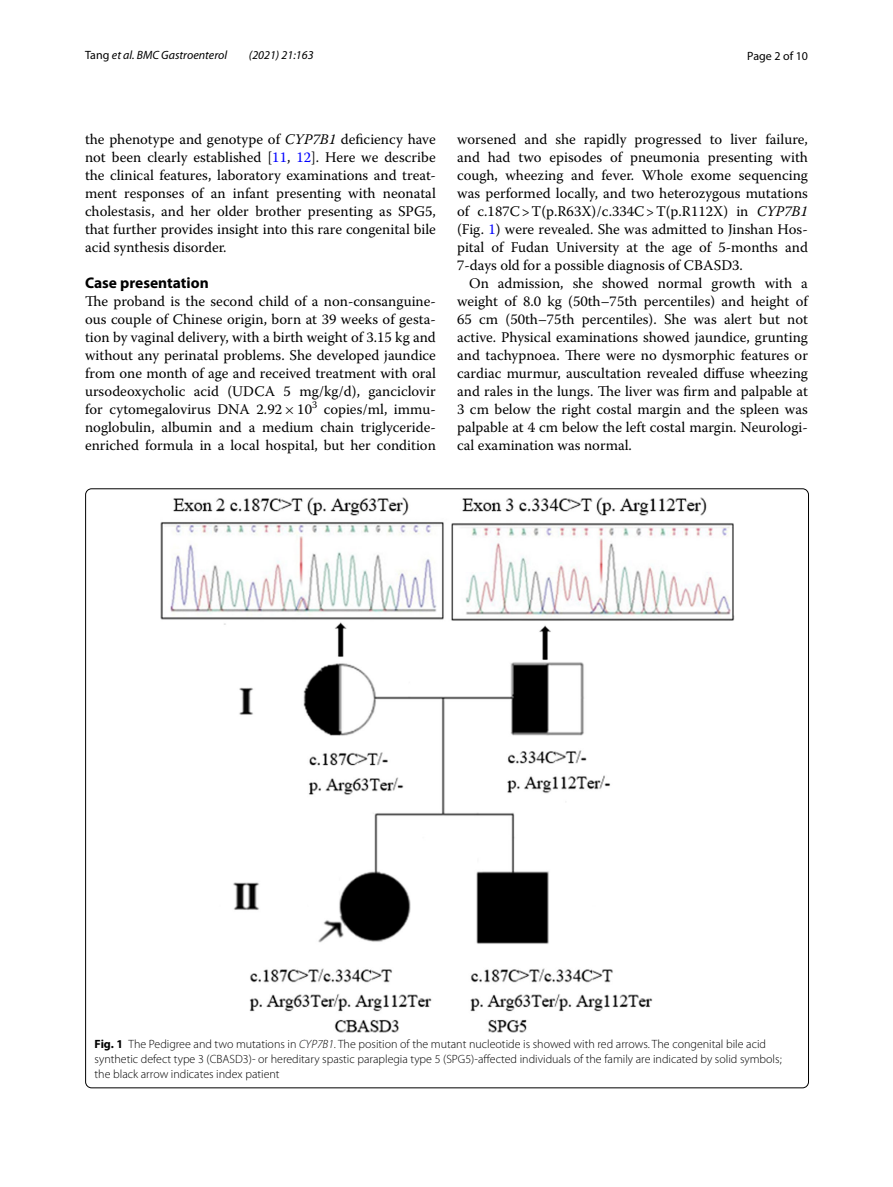
<style>
.page{position:relative;width:893px;height:1187px;background:#fff}
.page>*{position:absolute;margin:0;border:0;box-sizing:border-box;transform-origin:0 0}
.t1{font:700 15.45px "Myriad Pro";color:#000}
.t2{font:14.7px/18px "Warnock Pro";color:#000;text-align:justify}
.t3{font:300 12px/15px "Myriad Pro";color:#000}
.t4{font:italic 12px "Myriad Pro";color:#000}
.t5{font:12px "Myriad Pro";color:#000}
.s1{font-style:normal}
.s2{font-style:italic}
.s3{color:#00f}
.s4{font-family:"MTSY"}
.s5{font-weight:700}
</style>
<div class="page">
<img style="left:160px;top:498px;width:574px;height:534px">
<p class="t4" style="left:85px;top:48px;width:144px"><span class="s1">Tang</span> et al. BMC Gastroenterol</p>
<p class="t4" style="left:249px;top:48px;width:66px">(2021) 21:163</p>
<p class="t5" style="left:747px;top:48px;width:62px">Page 2 of 10</p>
<p class="t2" style="left:85px;top:130px;width:352px">the phenotype and genotype of <span class="s2">CYP7B1</span> deficiency have not been clearly established [<span class="s3">11</span>, <span class="s3">12</span>]. Here we describe the clinical features, laboratory examinations and treat&shy;ment responses of an infant presenting with neonatal cholestasis, and her older brother presenting as SPG5, that further provides insight into this rare congenital bile acid synthesis disorder.</p>
<p class="t1" style="left:85px;top:272px;width:125px">Case presentation</p>
<p class="t2" style="left:85px;top:292px;width:352px">The proband is the second child of a non-consanguine&shy;ous couple of Chinese origin, born at 39 weeks of gesta&shy;tion by vaginal delivery, with a birth weight of 3.15 kg and without any perinatal problems. She developed jaundice from one month of age and received treatment with oral ursodeoxycholic acid (UDCA 5 mg/kg/d), ganciclovir for cytomegalovirus DNA 2.92<span class="s4">×</span> -10<sup>3</sup> copies/ml, immu&shy;noglobulin, albumin and a medium chain triglyceride&shy;enriched formula in a local hospital, but her condition</p>
<p class="t2" style="left:457px;top:130px;width:352px">worsened and she rapidly progressed to liver failure, and had two episodes of pneumonia presenting with cough, wheezing and fever. Whole exome sequencing was performed locally, and two heterozygous mutations of c.187C&gt;T(p.R63X)/c.334C&gt;T(p.R112X) in <span class="s2">CYP7B1 </span>(Fig. <span class="s3">1</span>) were revealed. She was admitted to Jinshan Hos&shy;pital of Fudan University at the age of 5-months and 7-days old for a possible diagnosis of CBASD3.</p>
<p class="t2" style="left:457px;top:274px;width:352px;text-indent:12px">On admission, she showed normal growth with a weight of 8.0 kg (50th–75th percentiles) and height of 65 cm (50th–75th percentiles). She was alert but not active. Physical examinations showed jaundice, grunting and tachypnoea. There were no dysmorphic features or cardiac murmur, auscultation revealed diffuse wheezing and rales in the lungs. The liver was firm and palpable at 3 cm below the right costal margin and the spleen was palpable at 4 cm below the left costal margin. Neurologi&shy;cal examination was normal.</p>
<p class="t3" style="left:95px;top:1036px;width:689px"><span class="s5">Fig. 1</span> The Pedigree and two mutations in <span class="s2">CYP7B1</span>. The position of the mutant nucleotide is showed with red arrows. The congenital bile acid synthetic defect type 3 (CBASD3)- or hereditary spastic paraplegia type 5 (SPG5)-affected individuals of the family are indicated by solid symbols; the black arrow indicates index patient</p>
</div>
